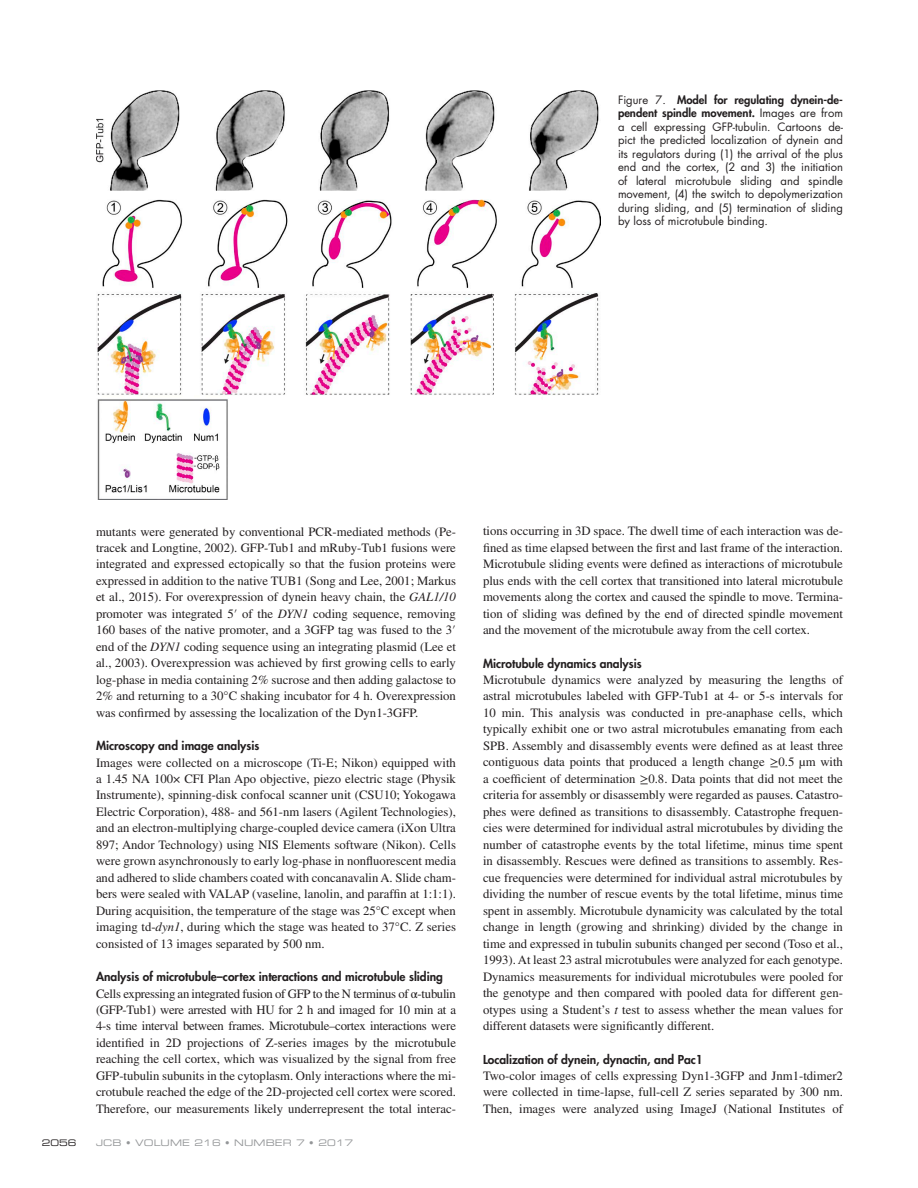
<style>
.page{position:relative;width:918px;height:1188px;background:#fff}
.page>*{position:absolute;margin:0;border:0;box-sizing:border-box;transform-origin:0 0}
.t1{font:12.75px/16.5px "Times LT Std";color:#231f20;text-align:justify}
.t2{font:800 12px "Futura Std";color:#231f20}
.t3{font:11.25px/13.5px "Futura Std";color:#231f20;text-align:justify}
.t4{font:9px "Eurostile LT Std Ex 2";letter-spacing:.01em;color:#949698}
.t5{font:9px "Eurostile LT Std Ex 2";color:#231f20}
.s1{font-weight:800}
.s2{font-style:italic}
.s3{font-family:"STIX General"}
</style>
<div class="page">
<img style="left:96px;top:90px;width:504px;height:410px">
<p class="t3" style="left:618px;top:93px;width:227px">Figure 7. <span class="s1">Model for regulating dynein-de&shy;pendent spindle movement.</span> Images are from a cell expressing GFP-tubulin. Cartoons de&shy;pict the predicted localization of dynein and its regulators during (1) the arrival of the plus end and the cortex, (2 and 3) the initiation of lateral microtubule sliding and spindle movement, (4) the switch to depolymerization during sliding, and (5) termination of sliding by loss of microtubule binding.</p>
<p class="t1" style="left:96px;top:523px;width:362px">mutants were generated by conventional PCR-mediated methods (Pe&shy;tracek and Longtine, 2002). GFP-Tub1 and mRuby-Tub1 fusions were integrated and expressed ectopically so that the fusion proteins were expressed in addition to the native TUB1 (Song and Lee, 2001; Markus et al., 2015). For overexpression of dynein heavy chain, the <span class="s2">GAL1/10 </span>promoter was integrated 5<span class="s3">′</span> of the <span class="s2">DYN1</span> coding sequence, removing 160 bases of the native promoter, and a 3GFP tag was fused to the 3<span class="s3">′ </span>end of the <span class="s2">DYN1</span> coding sequence using an integrating plasmid (Lee et al., 2003). Overexpression was achieved by first growing cells to early log-phase in media containing 2% sucrose and then adding galactose to 2% and returning to a 30°C shaking incubator for 4 h. Overexpression was confirmed by assessing the localization of the Dyn1-3GFP.</p>
<p class="t2" style="left:96px;top:738px;width:165px">Microscopy and image analysis</p>
<p class="t1" style="left:96px;top:754px;width:362px">Images were collected on a microscope (Ti-E; Nikon) equipped with a 1.45 NA 100× CFI Plan Apo objective, piezo electric stage (Physik Instrumente), spinning-disk confocal scanner unit (CSU10; Yokogawa Electric Corporation), 488- and 561-nm lasers (Agilent Technologies), and an electron-multiplying charge-coupled device camera (iXon Ultra 897; Andor Technology) using NIS Elements software (Nikon). Cells were grown asynchronously to early log-phase in nonfluorescent media and adhered to slide chambers coated with concanavalin A. Slide cham&shy;bers were sealed with VALAP (vaseline, lanolin, and paraffin at 1:1:1).<br>During acquisition, the temperature of the stage was 25°C except when imaging td-<span class="s2">dyn1</span>, during which the stage was heated to 37°C. Z series consisted of 13 images separated by 500 nm.</p>
<p class="t2" style="left:96px;top:969px;width:348px">Analysis of microtubule–cortex interactions and microtubule sliding</p>
<p class="t1" style="left:96px;top:985px;width:362px">Cells expressing an integrated fusion of GFP to the N terminus of <span class="s3">α</span>-tubulin (GFP-Tub1) were arrested with HU for 2 h and imaged for 10 min at a 4-s time interval between frames. Microtubule–cortex interactions were identified in 2D projections of Z-series images by the microtubule reaching the cell cortex, which was visualized by the signal from free GFP-tubulin subunits in the cytoplasm. Only interactions where the mi&shy;crotubule reached the edge of the 2D-projected cell cortex were scored.<br>Therefore, our measurements likely underrepresent the total interac-</p>
<p class="t5" style="left:42px;top:1136px;width:36px">2056</p>
<p class="t4" style="left:96px;top:1136px;width:259px">JCB • VOLUME 216 • NUMBER 7 • 2017</p>
<p class="t1" style="left:483px;top:523px;width:362px">tions occurring in 3D space. The dwell time of each interaction was de&shy;fined as time elapsed between the first and last frame of the interaction.<br>Microtubule sliding events were defined as interactions of microtubule plus ends with the cell cortex that transitioned into lateral microtubule movements along the cortex and caused the spindle to move. Termina&shy;tion of sliding was defined by the end of directed spindle movement and the movement of the microtubule away from the cell cortex.</p>
<p class="t2" style="left:483px;top:655px;width:160px">Microtubule dynamics analysis</p>
<p class="t1" style="left:483px;top:671px;width:362px">Microtubule dynamics were analyzed by measuring the lengths of astral microtubules labeled with GFP-Tub1 at 4- or 5-s intervals for 10 min. This analysis was conducted in pre-anaphase cells, which typically exhibit one or two astral microtubules emanating from each SPB. Assembly and disassembly events were defined as at least three contiguous data points that produced a length change <span class="s3">≥</span>0.5 µm with a coefficient of determination <span class="s3">≥</span>0.8. Data points that did not meet the criteria for assembly or disassembly were regarded as pauses. Catastro&shy;phes were defined as transitions to disassembly. Catastrophe frequen&shy;cies were determined for individual astral microtubules by dividing the number of catastrophe events by the total lifetime, minus time spent in disassembly. Rescues were defined as transitions to assembly. Res&shy;cue frequencies were determined for individual astral microtubules by dividing the number of rescue events by the total lifetime, minus time spent in assembly. Microtubule dynamicity was calculated by the total change in length (growing and shrinking) divided by the change in time and expressed in tubulin subunits changed per second (Toso et al., 1993). At least 23 astral microtubules were analyzed for each genotype.<br>Dynamics measurements for individual microtubules were pooled for the genotype and then compared with pooled data for different gen&shy;otypes using a Student’s <span class="s2">t</span> test to assess whether the mean values for different datasets were significantly different.</p>
<p class="t2" style="left:483px;top:1051px;width:221px">Localization of dynein, dynactin, and Pac1</p>
<p class="t1" style="left:483px;top:1067px;width:362px">Two-color images of cells expressing Dyn1-3GFP and Jnm1-tdimer2 were collected in time-lapse, full-cell Z series separated by 300 nm.<br>Then, images were analyzed using ImageJ (National Institutes of</p>
</div>
